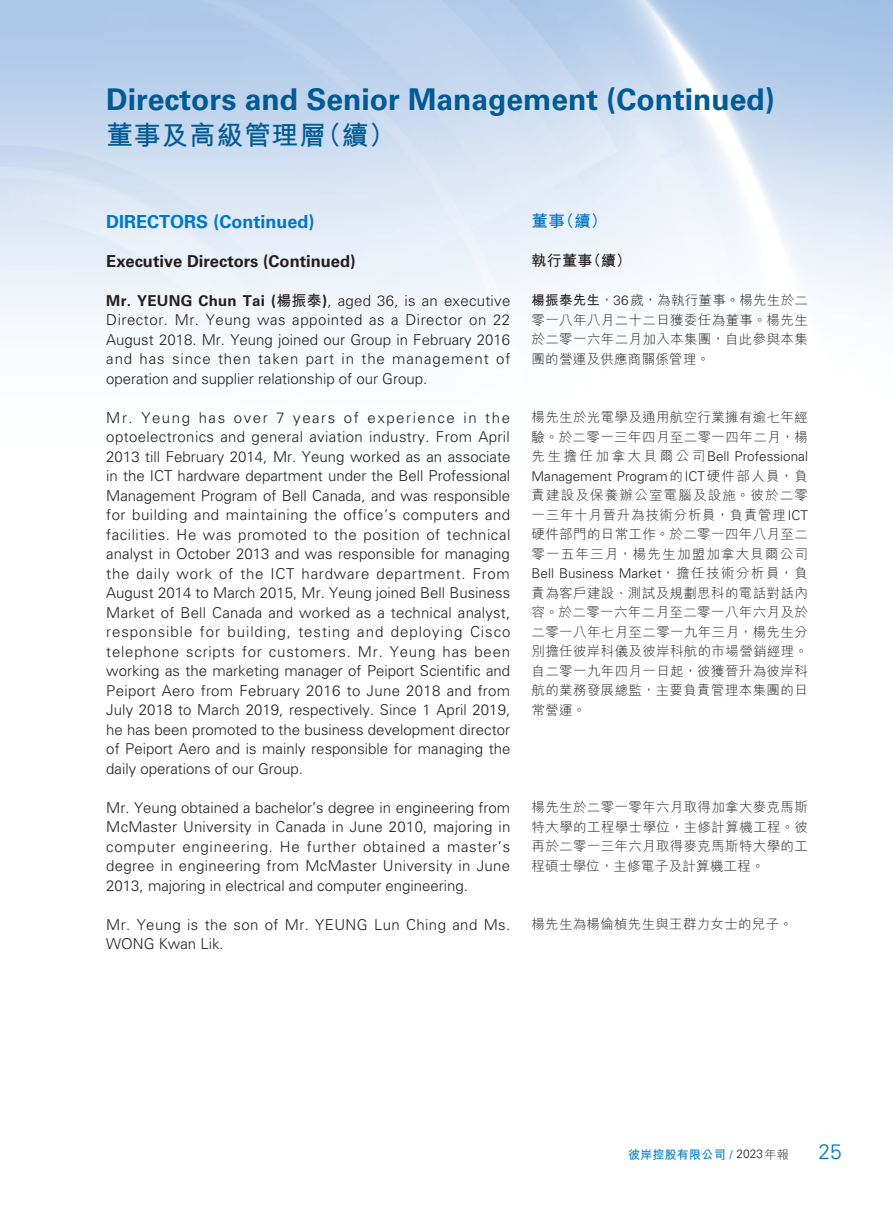
<style>
.page{position:relative;width:893px;height:1212px;background:#fff}
.page>*{position:absolute;margin:0;border:0;box-sizing:border-box;transform-origin:0 0}
.t1{font:700 30px "Univers LT Std";color:#005a93}
.t2{font:700 27px "M Hei HK";letter-spacing:.02em;color:#005a93}
.t3{font:300 21px "Univers LT Std";color:#0079c2}
._01_H1_E{font:700 18px "Univers LT Std";color:#0079c2}
._02_H2_E{font:700 16.5px "Univers LT Std";color:#231f20}
._001_H1_C{font:700 16.5px "M Hei HK";color:#0079c2}
._00_txt_E{font:300 15px/19.5px "Univers LT Std";color:#231f20;text-align:justify}
._00_txt_E-2{font:300 15px/19.5px "Univers LT Std";letter-spacing:.025em;color:#231f20}
._002_H2_C{font:700 15px "M Hei HK";color:#231f20}
._000_txt_C{font:300 13.5px/19.5px "M Hei HK";letter-spacing:.025em;color:#231f20;text-align:justify}
.t4{font:700 12px "M Hei HK";letter-spacing:.02em;color:#0079c2}
.s1{font-weight:700}
.s2{font-family:"M Hei HK";font-weight:700}
.s3{font-family:"Univers LT Std"}
.s4{font-family:"Univers LT Std";font-weight:300;color:#231f20}
.s5{font-weight:300;color:#231f20}
</style>
<div class="page">
<p class="t1" style="left:106px;top:82px;width:670px">Directors and Senior Management (Continued)</p>
<p class="t2" style="left:106px;top:116px;width:291px">董事及高級管理層（續）</p>
<p class="_01_H1_E" style="left:106px;top:211px;width:210px">DIRECTORS (Continued)</p>
<p class="_02_H2_E" style="left:106px;top:251px;width:251px">Executive Directors (Continued)</p>
<p class="_00_txt_E" style="left:106px;top:290px;width:406px"><span class="s1">Mr. YEUNG Chun Tai (</span><span class="s2">楊振泰</span><span class="s1">)</span>, aged 36, is an executive Director. Mr. Yeung was appointed as a Director on 22<br>August 2018. Mr. Yeung joined our Group in February 2016 and has since then taken part in the management of operation and supplier relationship of our Group.</p>
<p class="_00_txt_E" style="left:106px;top:407px;width:406px">Mr. Yeung has over 7 years of experience in the optoelectronics and general aviation industry. From April 2013 till February 2014, Mr. Yeung worked as an associate in the ICT hardware department under the Bell Professional Management Program of Bell Canada, and was responsible for building and maintaining the office’s computers and facilities. He was promoted to the position of technical analyst in October 2013 and was responsible for managing the daily work of the ICT hardware department. From August 2014 to March 2015, Mr. Yeung joined Bell Business Market of Bell Canada and worked as a technical analyst, responsible for building, testing and deploying Cisco telephone scripts for customers. Mr. Yeung has been working as the marketing manager of Peiport Scientific and Peiport Aero from February 2016 to June 2018 and from July 2018 to March 2019, respectively. Since 1 April 2019, he has been promoted to the business development director of Peiport Aero and is mainly responsible for managing the daily operations of our Group.</p>
<p class="_00_txt_E" style="left:106px;top:797px;width:406px">Mr. Yeung obtained a bachelor’s degree in engineering from McMaster University in Canada in June 2010, majoring in computer engineering. He further obtained a master’s degree in engineering from McMaster University in June 2013, majoring in electrical and computer engineering.</p>
<p class="_00_txt_E-2" style="left:106px;top:914px;width:405px">Mr. Yeung is the son of Mr. YEUNG Lun Ching and Ms.<br>WONG Kwan Lik.</p>
<p class="_001_H1_C" style="left:531px;top:209px;width:77px">董事（續）</p>
<p class="_002_H2_C" style="left:531px;top:250px;width:101px">執行董事（續）</p>
<p class="_000_txt_C" style="left:531px;top:290px;width:278px"><span class="s1">楊振泰先生</span>，<span class="s3">36</span>歲，為執行董事。楊先生於二零一八年八月二十二日獲委任為董事。楊先生於二零一六年二月加入本集團，自此參與本集團的營運及供應商關係管理。</p>
<p class="_000_txt_C" style="left:531px;top:407px;width:278px">楊先生於光電學及通用航空行業擁有逾七年經驗。於二零一三年四月至二零一四年二月，楊先生擔任加拿大貝爾公司<span class="s3">Bell Professional Management Program</span>的<span class="s3">ICT</span>硬件部人員，負責建設及保養辦公室電腦及設施。彼於二零一三年十月晉升為技術分析員，負責管理<span class="s3">ICT</span>硬件部門的日常工作。於二零一四年八月至二零一五年三月，楊先生加盟加拿大貝爾公司<span class="s3">Bell Business Market</span>，擔任技術分析員，負責為客戶建設、測試及規劃思科的電話對話內容。於二零一六年二月至二零一八年六月及於二零一八年七月至二零一九年三月，楊先生分別擔任彼岸科儀及彼岸科航的市場營銷經理。自二零一九年四月一日起，彼獲晉升為彼岸科航的業務發展總監，主要負責管理本集團的日常營運。</p>
<p class="_000_txt_C" style="left:531px;top:797px;width:278px">楊先生於二零一零年六月取得加拿大麥克馬斯特大學的工程學士學位，主修計算機工程。彼再於二零一三年六月取得麥克馬斯特大學的工程碩士學位，主修電子及計算機工程。</p>
<p class="_000_txt_C" style="left:531px;top:914px;width:263px">楊先生為楊倫楨先生與王群力女士的兒子。</p>
<p class="t4" style="left:628px;top:1146px;width:162px">彼岸控股有限公司 / <span class="s4">2023</span><span class="s5">年報</span></p>
<h3 class="t3" style="left:819px;top:1138px;width:25px">25</h3>
</div>
